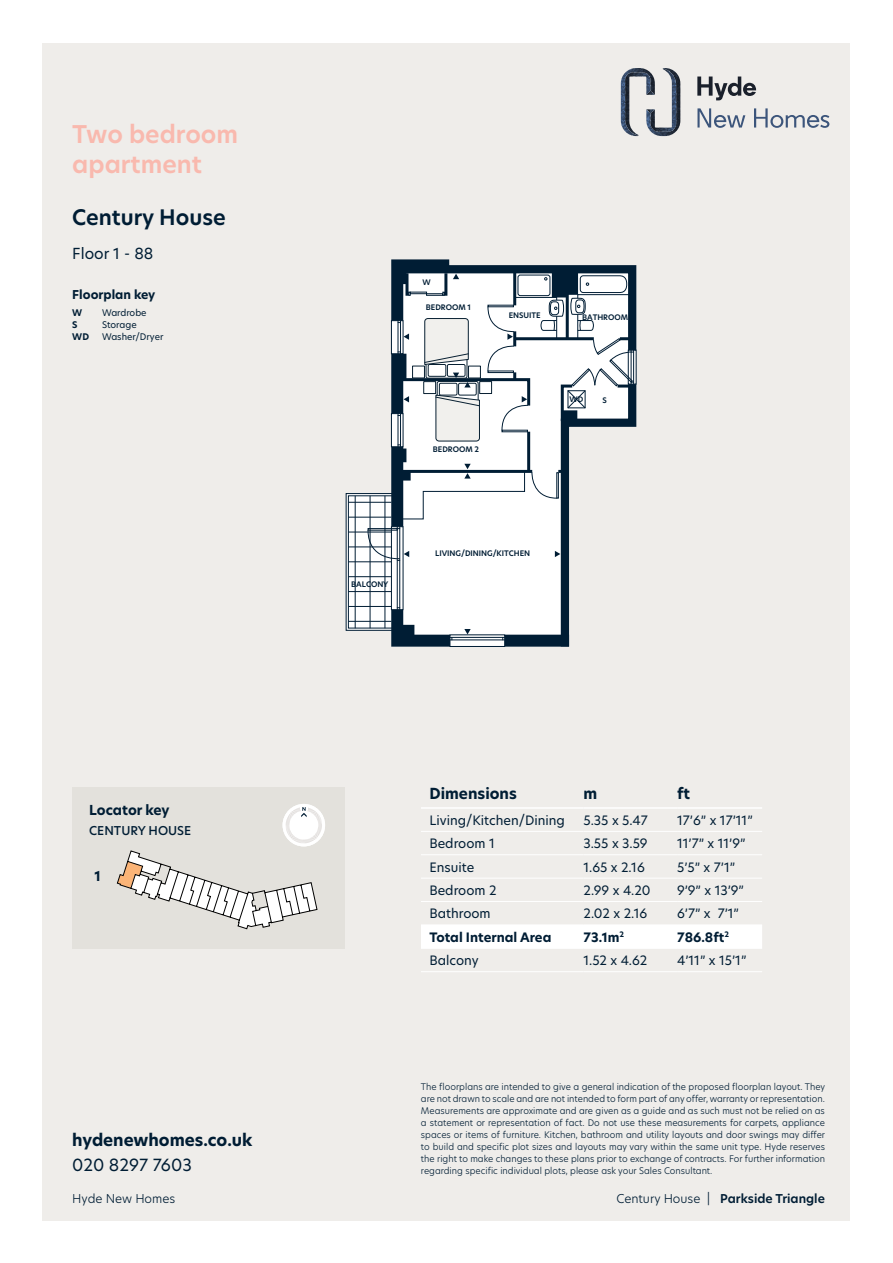
<style>
.page{position:relative;width:893px;height:1263px;background:#fff}
.page>*{position:absolute;margin:0;border:0;box-sizing:border-box;transform-origin:0 0}
.Floorplan_key{font:600 24px/30px "New Hero";color:#f9b9ae}
.Floorplan_key-2{font:600 21px "New Hero";color:#001d34}
.Floorplan_key-3{font:700 16.5px "New Hero";color:#001d34}
.Floorplan_key-4{font:16.5px "New Hero";color:#001d34}
.Column_head{font:700 15px "New Hero";color:#001d34}
.Floorplan_key-5{font:15px "New Hero";color:#001d34}
.Locator_Floorplan_key_head{font:700 13.5px "New Hero";letter-spacing:-.005em;color:#001d34}
.Floorplan_key-6{font:700 13.5px "New Hero";color:#001d34}
.Data{font:12.75px "New Hero";color:#001d34}
.Data-2{font:700 12.75px "New Hero";color:#001d34}
.Folios{font:600 12px "New Hero";color:#001d34}
.Folios-2{font:300 12px "New Hero";color:#001d34}
.Locator_Floorplan_key_head-2{font:500 12px "New Hero";color:#001d34}
.Locator_Floorplan_key_head-3{font:700 12px "New Hero";color:#001d34}
.t1{font:300 9px/12px "New Hero";color:#001d34;text-align:justify}
.Floorplan_key-7{font:9px "New Hero";color:#001d34}
.Floorplan_key-8{font:700 9px "New Hero";color:#001d34}
.t2{font:600 7.5px "New Hero";letter-spacing:-.005em;color:#001d34}
.s1{font-weight:300}
</style>
<div class="page">
<div style="left:43px;top:43px;width:807px;height:1177px;background:#efedea"></div>
<svg style="left:346px;top:259px;width:291px;height:388px"></svg>
<svg style="left:697px;top:108px;width:48px;height:20px"></svg>
<svg style="left:754px;top:108px;width:75px;height:20px"></svg>
<svg style="left:697px;top:77px;width:59px;height:23px"></svg>
<img style="left:621px;top:68px;width:59px;height:68px">
<div style="left:421px;top:925px;width:341px;height:23px;background:#fff"></div>
<hr style="left:421px;top:831px;width:163px;height:1px;background:#fff">
<hr style="left:584px;top:831px;width:93px;height:1px;background:#fff">
<hr style="left:677px;top:831px;width:85px;height:1px;background:#fff">
<hr style="left:421px;top:854px;width:163px;height:1px;background:#fff">
<hr style="left:584px;top:854px;width:93px;height:1px;background:#fff">
<hr style="left:677px;top:854px;width:85px;height:1px;background:#fff">
<hr style="left:421px;top:878px;width:163px;height:1px;background:#fff">
<hr style="left:584px;top:878px;width:93px;height:1px;background:#fff">
<hr style="left:677px;top:878px;width:85px;height:1px;background:#fff">
<hr style="left:421px;top:901px;width:163px;height:1px;background:#fff">
<hr style="left:584px;top:901px;width:93px;height:1px;background:#fff">
<hr style="left:677px;top:901px;width:85px;height:1px;background:#fff">
<hr style="left:421px;top:924px;width:163px;height:1px;background:#fff">
<hr style="left:584px;top:924px;width:93px;height:1px;background:#fff">
<hr style="left:677px;top:924px;width:85px;height:1px;background:#fff">
<hr style="left:421px;top:948px;width:163px;height:1px;background:#fff">
<hr style="left:584px;top:948px;width:93px;height:1px;background:#fff">
<hr style="left:677px;top:948px;width:85px;height:1px;background:#fff">
<hr style="left:421px;top:971px;width:163px;height:1px;background:#fff">
<hr style="left:584px;top:971px;width:93px;height:1px;background:#fff">
<hr style="left:677px;top:971px;width:85px;height:1px;background:#fff">
<hr style="left:421px;top:807px;width:163px;height:2px;background:#fff">
<hr style="left:584px;top:807px;width:93px;height:2px;background:#fff">
<hr style="left:677px;top:807px;width:85px;height:2px;background:#fff">
<div style="left:72px;top:787px;width:272px;height:161px;background:#e3e1dc"></div>
<div style="left:282px;top:804px;width:43px;height:42px;background:#fff;border-radius:50%"></div>
<svg style="left:286px;top:807px;width:36px;height:36px"></svg>
<svg style="left:116px;top:850px;width:202px;height:80px"></svg>
<p class="Floorplan_key" style="left:72px;top:119px;width:167px">Two bedroom apartment</p>
<p class="Floorplan_key-2" style="left:72px;top:203px;width:155px">Century House</p>
<p class="Floorplan_key-5" style="left:72px;top:243px;width:83px">Floor 1 - 88</p>
<p class="Locator_Floorplan_key_head-3" style="left:72px;top:286px;width:85px">Floorplan key</p>
<p class="Floorplan_key-8" style="left:72px;top:306px;width:12px">W</p>
<p class="Floorplan_key-7" style="left:102px;top:306px;width:46px">Wardrobe</p>
<p class="Floorplan_key-8" style="left:72px;top:318px;width:7px">S</p>
<p class="Floorplan_key-7" style="left:102px;top:318px;width:36px">Storage</p>
<p class="Floorplan_key-8" style="left:72px;top:330px;width:18px">WD</p>
<p class="Floorplan_key-7" style="left:102px;top:330px;width:63px">Washer/Dryer</p>
<p class="Locator_Floorplan_key_head" style="left:89px;top:800px;width:82px">Locator key</p>
<p class="Locator_Floorplan_key_head-2" style="left:89px;top:822px;width:104px">CENTURY HOUSE</p>
<p class="Floorplan_key-6" style="left:95px;top:867px;width:8px">1</p>
<p class="Floorplan_key-3" style="left:72px;top:1129px;width:182px">hydenewhomes.co.uk</p>
<p class="Floorplan_key-4" style="left:72px;top:1153px;width:121px">020 8297 7603</p>
<p class="t2" style="left:422px;top:277px;width:10px">W</p>
<p class="t2" style="left:426px;top:302px;width:47px">BEDROOM 1</p>
<p class="t2" style="left:509px;top:310px;width:33px">ENSUITE</p>
<p class="t2" style="left:582px;top:312px;width:47px">BATHROOM</p>
<p class="t2" style="left:433px;top:444px;width:48px">BEDROOM 2</p>
<p class="t2" style="left:570px;top:395px;width:15px">WD</p>
<p class="t2" style="left:603px;top:395px;width:6px">S</p>
<p class="t2" style="left:351px;top:579px;width:39px">BALCONY</p>
<p class="t2" style="left:435px;top:548px;width:96px">LIVING/DINING/KITCHEN</p>
<p class="Column_head" style="left:429px;top:783px;width:89px">Dimensions</p>
<p class="Column_head" style="left:584px;top:783px;width:15px">m</p>
<p class="Column_head" style="left:677px;top:783px;width:15px">ft</p>
<p class="Data" style="left:429px;top:811px;width:137px">Living/Kitchen/Dining</p>
<p class="Data" style="left:584px;top:811px;width:66px">5.35 x 5.47</p>
<p class="Data" style="left:677px;top:811px;width:77px">17’6” x 17’11”</p>
<p class="Data" style="left:429px;top:835px;width:67px">Bedroom 1</p>
<p class="Data" style="left:584px;top:835px;width:66px">3.55 x 3.59</p>
<p class="Data" style="left:677px;top:835px;width:70px">11’7” x 11’9”</p>
<p class="Data" style="left:429px;top:858px;width:46px">Ensuite</p>
<p class="Data" style="left:584px;top:858px;width:63px">1.65 x 2.16</p>
<p class="Data" style="left:677px;top:858px;width:60px">5’5” x 7’1”</p>
<p class="Data" style="left:429px;top:881px;width:69px">Bedroom 2</p>
<p class="Data" style="left:584px;top:881px;width:68px">2.99 x 4.20</p>
<p class="Data" style="left:677px;top:881px;width:68px">9’9” x 13’9”</p>
<p class="Data" style="left:429px;top:905px;width:63px">Bathroom</p>
<p class="Data" style="left:584px;top:905px;width:65px">2.02 x 2.16</p>
<p class="Data" style="left:677px;top:905px;width:63px">6’7” x 7’1”</p>
<p class="Data-2" style="left:429px;top:928px;width:123px">Total Internal Area</p>
<p class="Data-2" style="left:584px;top:928px;width:42px">73.1m<sup>2</sup></p>
<p class="Data-2" style="left:677px;top:928px;width:53px">786.8ft<sup>2</sup></p>
<p class="Data" style="left:429px;top:952px;width:51px">Balcony</p>
<p class="Data" style="left:584px;top:952px;width:65px">1.52 x 4.62</p>
<p class="Data" style="left:677px;top:952px;width:71px">4’11” x 15’1”</p>
<p class="t1" style="left:421px;top:1080px;width:406px">The floorplans are intended to give a general indication of the proposed floorplan layout. They are not drawn to scale and are not intended to form part of any offer, warranty or representation.<br>Measurements are approximate and are given as a guide and as such must not be relied on as a statement or representation of fact. Do not use these measurements for carpets, appliance spaces or items of furniture. Kitchen, bathroom and utility layouts and door swings may differ to build and specific plot sizes and layouts may vary within the same unit type. Hyde reserves the right to make changes to these plans prior to exchange of contracts. For further information regarding specific individual plots, please ask your Sales Consultant.</p>
<p class="Folios-2" style="left:72px;top:1191px;width:104px">Hyde New Homes</p>
<p class="Folios" style="left:616px;top:1191px;width:210px"><span class="s1">Century House |</span> Parkside Triangle</p>
</div>
